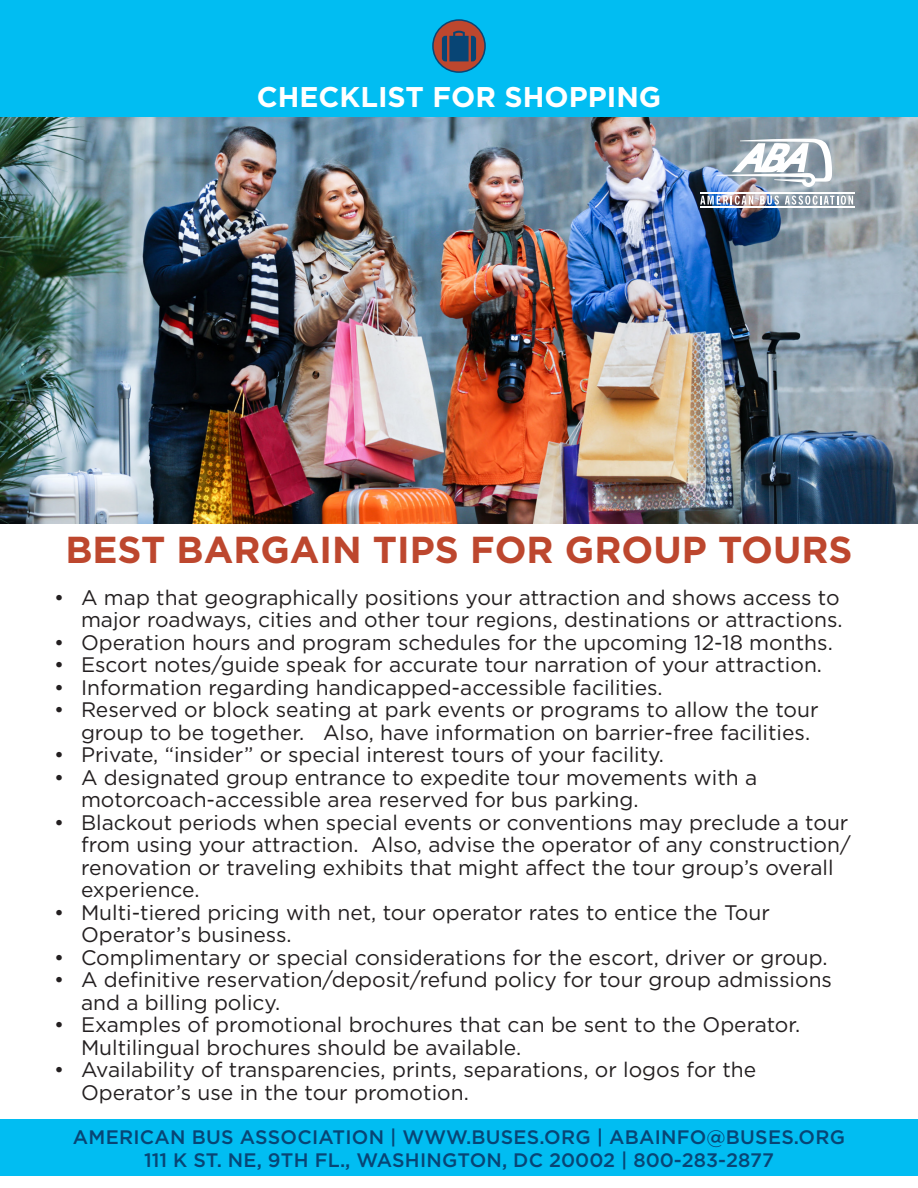
<style>
.page{position:relative;width:918px;height:1188px;background:#fff}
.page>*{position:absolute;margin:0;border:0;box-sizing:border-box;transform-origin:0 0}
.Wireframe{font:700 37.5px "Gotham";color:#bd472e}
.Wireframe-2{font:700 28.5px "Gotham";color:#fff}
.t1{font:21px/22.5px "Gotham";color:#231f20}
.Wireframe-3{font:500 19.5px/23.4px "Gotham";letter-spacing:.015em;color:#084575;text-align:center}
</style>
<div class="page">
<img style="left:0;top:117px;width:918px;height:407px">
<svg style="left:700px;top:196px;width:53px;height:9px"></svg>
<svg style="left:760px;top:196px;width:19px;height:9px"></svg>
<svg style="left:785px;top:196px;width:68px;height:9px"></svg>
<hr style="left:700px;top:193px;width:155px;height:1px;background:#fff">
<hr style="left:700px;top:207px;width:155px;height:1px;background:#fff">
<svg style="left:717px;top:139px;width:119px;height:48px"></svg>
<div style="left:0;top:0;width:918px;height:117px;background:#01bdf2"></div>
<svg style="left:433px;top:20px;width:52px;height:52px"></svg>
<div style="left:432px;top:19px;width:54px;height:54px;border:2px solid #084575;border-radius:50%"></div>
<svg style="left:442px;top:31px;width:34px;height:30px"></svg>
<div style="left:0;top:1120px;width:918px;height:56px;background:#01bdf2"></div>
<p class="Wireframe-2" style="left:257px;top:80px;width:406px">CHECKLIST FOR SHOPPING</p>
<p class="Wireframe" style="left:65px;top:528px;width:789px">BEST BARGAIN TIPS FOR GROUP TOURS</p>
<p class="t1" style="left:54px;top:586px;width:790px;text-align:right">• A map that geographically positions your attraction and shows access to major roadways, cities and other tour regions, destinations or attractions.</p>
<p class="t1" style="left:54px;top:631px;width:780px">• Operation hours and program schedules for the upcoming 12-18 months.</p>
<p class="t1" style="left:54px;top:653px;width:770px">• Escort notes/guide speak for accurate tour narration of your attraction.</p>
<p class="t1" style="left:54px;top:676px;width:610px">• Information regarding handicapped-accessible facilities.</p>
<p class="t1" style="left:81px;top:698px;width:739px;text-indent:-27px">• Reserved or block seating at park events or programs to allow the tour group to be together. Also, have information on barrier-free facilities.</p>
<p class="t1" style="left:54px;top:743px;width:612px">• Private, “insider” or special interest tours of your facility.</p>
<p class="t1" style="left:81px;top:766px;width:678px;text-indent:-27px">• A designated group entrance to expedite tour movements with a motorcoach-accessible area reserved for bus parking.</p>
<p class="t1" style="left:81px;top:811px;width:771px;text-indent:-27px">• Blackout periods when special events or conventions may preclude a tour from using your attraction. Also, advise the operator of any construction/ renovation or traveling exhibits that might affect the tour group’s overall experience.</p>
<p class="t1" style="left:81px;top:901px;width:690px;text-indent:-27px">• Multi-tiered pricing with net, tour operator rates to entice the Tour<br>Operator’s business.</p>
<p class="t1" style="left:54px;top:946px;width:775px">• Complimentary or special considerations for the escort, driver or group.</p>
<p class="t1" style="left:81px;top:968px;width:753px;text-indent:-27px">• A definitive reservation/deposit/refund policy for tour group admissions and a billing policy.</p>
<p class="t1" style="left:81px;top:1013px;width:721px;text-indent:-27px">• Examples of promotional brochures that can be sent to the Operator.<br>Multilingual brochures should be available.</p>
<p class="t1" style="left:81px;top:1058px;width:677px;text-indent:-27px">• Availability of transparencies, prints, separations, or logos for the<br>Operator’s use in the tour promotion.</p>
<p class="Wireframe-3" style="left:73px;top:1125px;width:774px">AMERICAN BUS ASSOCIATION | WWW.BUSES.ORG | ABAINFO@BUSES.ORG<br>111 K ST. NE, 9TH FL., WASHINGTON, DC 20002 | 800-283-2877</p>
</div>
